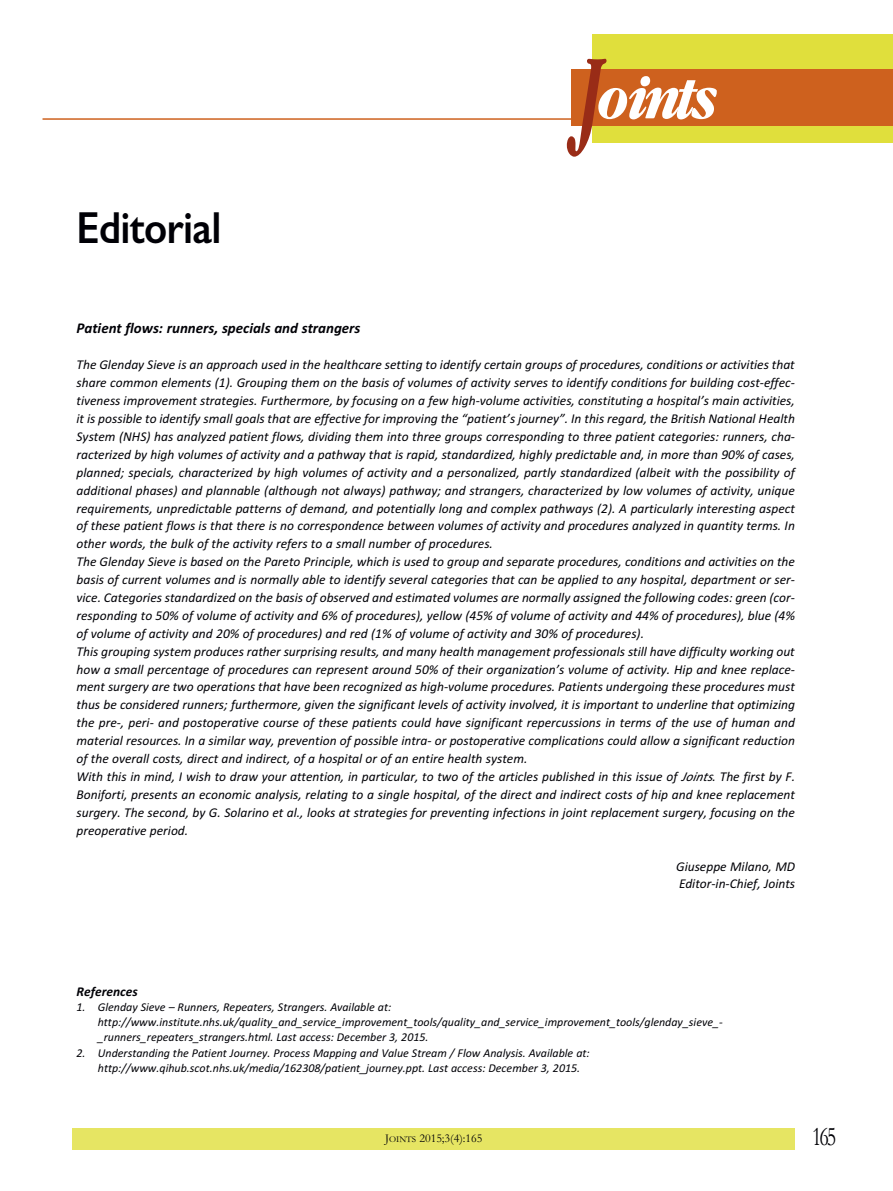
<style>
.page{position:relative;width:893px;height:1191px;background:#fff}
.page>*{position:absolute;margin:0;border:0;box-sizing:border-box;transform-origin:0 0}
.t1{font:italic 700 55.8px "Garamond Cond";letter-spacing:-.085em;color:#fff}
.t2{font:600 45px "Gill Sans";letter-spacing:-.015em;color:#000006;scale:.9 1}
.t3{font:27px "Garamond";color:#000006;scale:.75 1}
.t4{font:italic 700 15px "Calibri";color:#000006}
.t5{font:italic 13.5px/17.9px "Calibri";color:#000006}
.t6{font:italic 700 13.5px "Calibri";color:#000006}
.t7{font:italic 12px/15.1px "Calibri";color:#000006}
.t8{font:12px "Garamond";color:#000006}
.s1{font-size:99.9px;color:#992c17}
.s2{font-size:9px}
</style>
<div class="page">
<div style="left:592px;top:35px;width:301px;height:108px;background:#e0df3c"></div>
<div style="left:571px;top:70px;width:322px;height:56px;background:#ce611e"></div>
<hr style="left:43px;top:118px;width:674px;height:2px;background:#ce611e">
<div style="left:72px;top:1128px;width:723px;height:21px;background:#e6e563"></div>
<h2 class="t2" style="left:77px;top:201px;width:163px">Editorial</h2>
<h1 class="t1" style="left:574px;top:66px;width:140px"><span class="s1">J</span>oints</h1>
<p class="t4" style="left:77px;top:319px;width:285px">Patient flows: runners, specials and strangers</p>
<p class="t5" style="left:77px;top:356px;width:720px">The Glenday Sieve is an approach used in the healthcare setting to identify certain groups of procedures, conditions or activities that share common elements (1). Grouping them on the basis of volumes of activity serves to identify conditions for building cost-effec&shy;tiveness improvement strategies. Furthermore, by focusing on a few high-volume activities, constituting a hospital’s main activities, it is possible to identify small goals that are effective for improving the “patient’s journey”. In this regard, the British National Health System (NHS) has analyzed patient flows, dividing them into three groups corresponding to three patient categories: runners, cha&shy;racterized by high volumes of activity and a pathway that is rapid, standardized, highly predictable and, in more than 90% of cases, planned; specials, characterized by high volumes of activity and a personalized, partly standardized (albeit with the possibility of additional phases) and plannable (although not always) pathway; and strangers, characterized by low volumes of activity, unique requirements, unpredictable patterns of demand, and potentially long and complex pathways (2). A particularly interesting aspect of these patient flows is that there is no correspondence between volumes of activity and procedures analyzed in quantity terms. In other words, the bulk of the activity refers to a small number of procedures.<br>The Glenday Sieve is based on the Pareto Principle, which is used to group and separate procedures, conditions and activities on the basis of current volumes and is normally able to identify several categories that can be applied to any hospital, department or ser&shy;vice. Categories standardized on the basis of observed and estimated volumes are normally assigned the following codes: green (cor&shy;responding to 50% of volume of activity and 6% of procedures), yellow (45% of volume of activity and 44% of procedures), blue (4% of volume of activity and 20% of procedures) and red (1% of volume of activity and 30% of procedures).<br>This grouping system produces rather surprising results, and many health management professionals still have difficulty working out how a small percentage of procedures can represent around 50% of their organization’s volume of activity. Hip and knee replace&shy;ment surgery are two operations that have been recognized as high-volume procedures. Patients undergoing these procedures must thus be considered runners; furthermore, given the significant levels of activity involved, it is important to underline that optimizing the pre-, peri- and postoperative course of these patients could have significant repercussions in terms of the use of human and material resources. In a similar way, prevention of possible intra- or postoperative complications could allow a significant reduction of the overall costs, direct and indirect, of a hospital or of an entire health system.<br>With this in mind, I wish to draw your attention, in particular, to two of the articles published in this issue of Joints. The first by F.<br>Boniforti, presents an economic analysis, relating to a single hospital, of the direct and indirect costs of hip and knee replacement surgery. The second, by G. Solarino et al., looks at strategies for preventing infections in joint replacement surgery, focusing on the preoperative period.</p>
<p class="t5" style="left:676px;top:857px;width:121px">Giuseppe Milano, MD<br>Editor-in-Chief, Joints</p>
<p class="t6" style="left:77px;top:983px;width:63px">References</p>
<p class="t7" style="left:98px;top:999px;width:626px;text-indent:-21px">1. Glenday Sieve – Runners, Repeaters, Strangers. Available at: http://www.institute.nhs.uk/quality_and_service_improvement_tools/quality_and_service_improvement_tools/glenday_sieve_- _runners_repeaters_strangers.html. Last access: December 3, 2015.</p>
<p class="t7" style="left:98px;top:1045px;width:493px;text-indent:-21px">2. Understanding the Patient Journey. Process Mapping and Value Stream / Flow Analysis. Available at: http://www.qihub.scot.nhs.uk/media/162308/patient_journey.ppt. Last access: December 3, 2015.</p>
<p class="t8" style="left:385px;top:1131px;width:99px">J<span class="s2">OINTS</span> 2015;3(4):165</p>
<h3 class="t3" style="left:812px;top:1120px;width:33px">165</h3>
</div>
